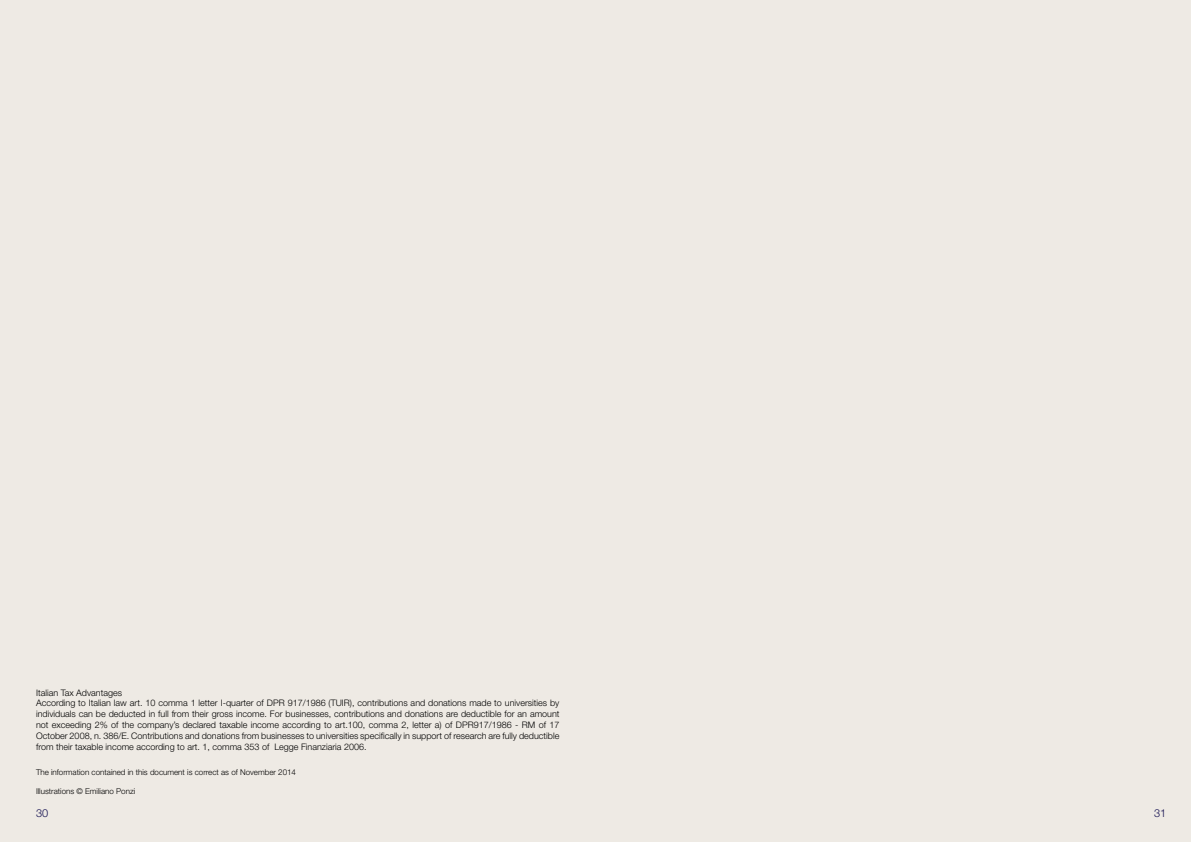
<style>
.page{position:relative;width:1191px;height:842px;background:#eeeae4}
.page>*{position:absolute;margin:0;border:0;box-sizing:border-box;transform-origin:0 0}
.t1{font:300 11px "Helvetica Neue";color:#120e4e}
.t2{font:300 9px/10.8px "Helvetica Neue";color:#000}
.t3{font:300 8px "Helvetica Neue";color:#000}
</style>
<div class="page">
<p class="t2" style="left:36px;top:687px;width:525px">Italian Tax Advantages<br>According to Italian law art. 10 comma 1 letter I-quarter of DPR 917/1986 (TUIR), contributions and donations made to universities by individuals can be deducted in full from their gross income. For businesses, contributions and donations are deductible for an amount not exceeding 2% of the company’s declared taxable income according to art.100, comma 2, letter a) of DPR917/1986 - RM of 17<br>October 2008, n. 386/E. Contributions and donations from businesses to universities specifically in support of research are fully deductible from their taxable income according to art. 1, comma 353 of Legge Finanziaria 2006.</p>
<p class="t3" style="left:36px;top:786px;width:101px">Illustrations © Emiliano Ponzi</p>
<p class="t3" style="left:36px;top:767px;width:261px">The information contained in this document is correct as of November 2014</p>
<p class="t1" style="left:36px;top:806px;width:14px">30</p>
<p class="t1" style="left:1154px;top:806px;width:14px">31</p>
</div>
